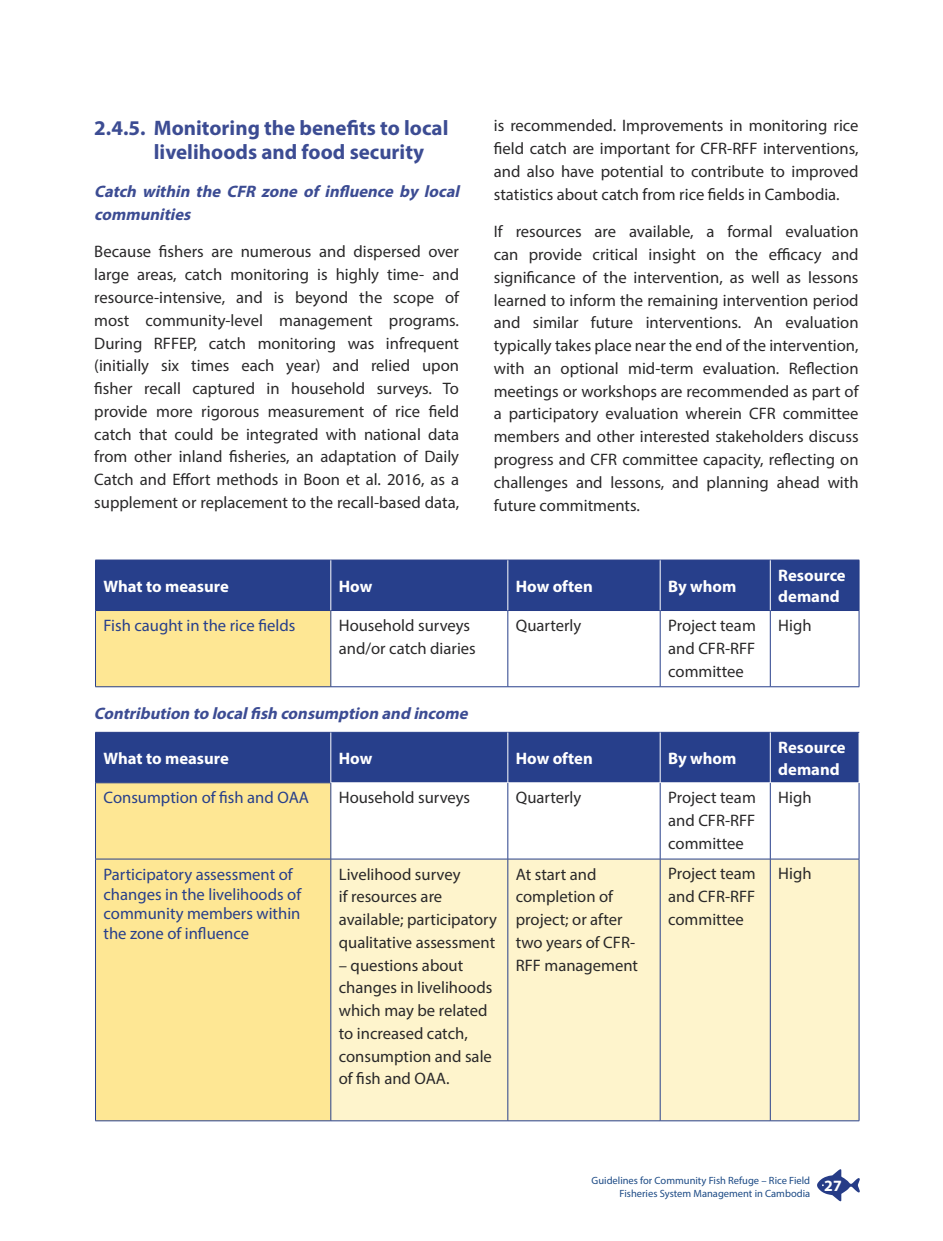
<style>
.page{position:relative;width:943px;height:1241px;background:#fff}
.page>*{position:absolute;margin:0;border:0;box-sizing:border-box;transform-origin:0 0}
.t1{font:700 21px/24.5px "Myriad Pro";color:#3c4c93}
.t2{font:16.62px/22.8px "Myriad Pro";color:#292829;text-align:justify}
.t3{font:16.62px/19.9px "Myriad Pro";color:#273f8b}
.t4{font:italic 700 16.62px/22.8px "Myriad Pro";color:#3c4c93}
.t5{font:700 16.62px/21.5px "Myriad Pro";color:#fff}
.t6{font:700 15.75px "Myriad Pro";color:#fff}
.t7{font:10.5px/12.6px "Myriad Pro";color:#1c4a85;text-align:right}
</style>
<div class="page">
<div style="left:96px;top:560px;width:762px;height:50px;background:#273f8b"></div>
<div style="left:95px;top:610px;width:236px;height:76px;background:#fee794"></div>
<hr style="left:95px;top:610px;width:1px;height:76px;background:#273f8b">
<hr style="left:95px;top:686px;width:236px;height:1px;background:#273f8b">
<hr style="left:331px;top:686px;width:177px;height:1px;background:#273f8b">
<hr style="left:508px;top:686px;width:152px;height:1px;background:#273f8b">
<hr style="left:660px;top:686px;width:110px;height:1px;background:#273f8b">
<hr style="left:770px;top:686px;width:89px;height:1px;background:#273f8b">
<hr style="left:330px;top:610px;width:1px;height:76px;background:#273f8b">
<hr style="left:507px;top:610px;width:1px;height:76px;background:#273f8b">
<hr style="left:660px;top:610px;width:1px;height:76px;background:#273f8b">
<hr style="left:770px;top:610px;width:1px;height:76px;background:#273f8b">
<hr style="left:858px;top:610px;width:1px;height:76px;background:#273f8b">
<hr style="left:95px;top:559px;width:236px;height:1px;background:#263c87">
<hr style="left:95px;top:560px;width:1px;height:50px;background:#263c87">
<hr style="left:331px;top:559px;width:177px;height:1px;background:#263c87">
<hr style="left:508px;top:559px;width:152px;height:1px;background:#263c87">
<hr style="left:660px;top:559px;width:110px;height:1px;background:#263c87">
<hr style="left:770px;top:559px;width:89px;height:1px;background:#263c87">
<hr style="left:858px;top:560px;width:1px;height:50px;background:#263c87">
<hr style="left:95px;top:610px;width:236px;height:1px;background:#263c87">
<hr style="left:331px;top:610px;width:177px;height:1px;background:#263c87">
<hr style="left:508px;top:610px;width:152px;height:1px;background:#263c87">
<hr style="left:660px;top:610px;width:110px;height:1px;background:#263c87">
<hr style="left:770px;top:610px;width:89px;height:1px;background:#263c87">
<hr style="left:330px;top:560px;width:1px;height:50px;background:#fff">
<hr style="left:507px;top:560px;width:1px;height:50px;background:#fff">
<hr style="left:660px;top:560px;width:1px;height:50px;background:#fff">
<hr style="left:770px;top:560px;width:1px;height:50px;background:#fff">
<div style="left:96px;top:733px;width:762px;height:49px;background:#273f8b"></div>
<div style="left:96px;top:783px;width:234px;height:337px;background:#fee794"></div>
<div style="left:331px;top:859px;width:527px;height:261px;background:#fef4cc"></div>
<hr style="left:95px;top:782px;width:1px;height:76px;background:#273f8b">
<hr style="left:95px;top:859px;width:1px;height:261px;background:#273f8b">
<hr style="left:95px;top:858px;width:236px;height:1px;background:#273f8b">
<hr style="left:95px;top:1120px;width:236px;height:1px;background:#273f8b">
<hr style="left:330px;top:859px;width:1px;height:261px;background:#273f8b">
<hr style="left:331px;top:858px;width:177px;height:1px;background:#273f8b">
<hr style="left:331px;top:1120px;width:177px;height:1px;background:#273f8b">
<hr style="left:507px;top:859px;width:1px;height:261px;background:#273f8b">
<hr style="left:508px;top:858px;width:152px;height:1px;background:#273f8b">
<hr style="left:508px;top:1120px;width:152px;height:1px;background:#273f8b">
<hr style="left:660px;top:859px;width:1px;height:261px;background:#273f8b">
<hr style="left:660px;top:858px;width:110px;height:1px;background:#273f8b">
<hr style="left:660px;top:1120px;width:110px;height:1px;background:#273f8b">
<hr style="left:770px;top:859px;width:1px;height:261px;background:#273f8b">
<hr style="left:770px;top:858px;width:89px;height:1px;background:#273f8b">
<hr style="left:858px;top:859px;width:1px;height:261px;background:#273f8b">
<hr style="left:770px;top:1120px;width:89px;height:1px;background:#273f8b">
<hr style="left:331px;top:732px;width:177px;height:1px;background:#273f8b">
<hr style="left:508px;top:732px;width:152px;height:1px;background:#273f8b">
<hr style="left:660px;top:732px;width:110px;height:1px;background:#273f8b">
<hr style="left:770px;top:732px;width:89px;height:1px;background:#273f8b">
<hr style="left:330px;top:782px;width:1px;height:76px;background:#273f8b">
<hr style="left:507px;top:782px;width:1px;height:76px;background:#273f8b">
<hr style="left:660px;top:782px;width:1px;height:76px;background:#273f8b">
<hr style="left:770px;top:782px;width:1px;height:76px;background:#273f8b">
<hr style="left:858px;top:782px;width:1px;height:76px;background:#273f8b">
<hr style="left:95px;top:732px;width:236px;height:1px;background:#263c87">
<hr style="left:95px;top:732px;width:1px;height:50px;background:#263c87">
<hr style="left:95px;top:782px;width:235px;height:1px;background:#263c87">
<hr style="left:330px;top:732px;width:1px;height:50px;background:#fff">
<hr style="left:507px;top:732px;width:1px;height:50px;background:#fff">
<hr style="left:660px;top:732px;width:1px;height:50px;background:#fff">
<hr style="left:770px;top:732px;width:1px;height:50px;background:#fff">
<svg style="left:817px;top:1169px;width:42px;height:32px"></svg>
<p class="t1" style="left:154px;top:115px;width:296px;text-indent:-60px">2.4.5. Monitoring the benefits to local livelihoods and food security</p>
<p class="t4" style="left:94px;top:179px;width:370px">Catch within the CFR zone of influence by local communities</p>
<p class="t2" style="left:94px;top:240px;width:366px">Because fishers are numerous and dispersed over large areas, catch monitoring is highly time- and resource-intensive, and is beyond the scope of most community-level management programs.<br>During RFFEP, catch monitoring was infrequent (initially six times each year) and relied upon fisher recall captured in household surveys. To provide more rigorous measurement of rice field catch that could be integrated with national data from other inland fisheries, an adaptation of Daily Catch and Effort methods in Boon et al. 2016, as a supplement or replacement to the recall-based data,</p>
<p class="t2" style="left:494px;top:114px;width:366px">is recommended. Improvements in monitoring rice field catch are important for CFR-RFF interventions, and also have potential to contribute to improved statistics about catch from rice fields in Cambodia.</p>
<p class="t2" style="left:494px;top:220px;width:366px">If resources are available, a formal evaluation can provide critical insight on the efficacy and significance of the intervention, as well as lessons learned to inform the remaining intervention period and similar future interventions. An evaluation typically takes place near the end of the intervention, with an optional mid-term evaluation. Reflection meetings or workshops are recommended as part of a participatory evaluation wherein CFR committee members and other interested stakeholders discuss progress and CFR committee capacity, reflecting on challenges and lessons, and planning ahead with future commitments.</p>
<p class="t5" style="left:104px;top:574px;width:127px">What to measure</p>
<p class="t5" style="left:339px;top:574px;width:35px">How</p>
<p class="t5" style="left:516px;top:574px;width:78px">How often</p>
<p class="t5" style="left:668px;top:574px;width:70px">By whom</p>
<p class="t5" style="left:778px;top:563px;width:69px">Resource demand</p>
<p class="t3" style="left:103px;top:615px;width:193px">Fish caught in the rice fields</p>
<p class="t2" style="left:339px;top:613px;width:138px">Household surveys and/or catch diaries</p>
<p class="t2" style="left:516px;top:613px;width:67px">Quarterly</p>
<p class="t2" style="left:668px;top:613px;width:89px">Project team and CFR-RFF committee</p>
<p class="t2" style="left:778px;top:613px;width:35px">High</p>
<p class="t4" style="left:94px;top:701px;width:379px">Contribution to localfish consumption and income</p>
<p class="t5" style="left:104px;top:746px;width:127px">What to measure</p>
<p class="t5" style="left:339px;top:746px;width:35px">How</p>
<p class="t5" style="left:516px;top:746px;width:78px">How often</p>
<p class="t5" style="left:668px;top:746px;width:70px">By whom</p>
<p class="t5" style="left:778px;top:736px;width:69px">Resource demand</p>
<p class="t3" style="left:103px;top:787px;width:207px">Consumption of fish and OAA</p>
<p class="t2" style="left:339px;top:786px;width:133px">Household surveys</p>
<p class="t2" style="left:516px;top:786px;width:67px">Quarterly</p>
<p class="t2" style="left:668px;top:786px;width:89px">Project team and CFR-RFF committee</p>
<p class="t2" style="left:778px;top:786px;width:35px">High</p>
<p class="t3" style="left:103px;top:863px;width:199px">Participatory assessment of changes in the livelihoods of community members within the zone of influence</p>
<p class="t2" style="left:339px;top:862px;width:159px;text-align:left">Livelihood survey<br>if resources are available; participatory qualitative assessment</p>
<p class="t2" style="left:339px;top:953px;width:155px;text-align:left">– questions about changes in livelihoods which may be related to increased catch, consumption and sale of fish and OAA.</p>
<p class="t2" style="left:516px;top:862px;width:124px;text-align:left">At start and completion of project; or after two years of CFR-<br>RFF management</p>
<p class="t2" style="left:668px;top:862px;width:89px">Project team and CFR-RFF committee</p>
<p class="t2" style="left:778px;top:862px;width:35px">High</p>
<p class="t7" style="left:591px;top:1174px;width:220px">Guidelines for Community Fish Refuge – Rice Field<br>Fisheries System Management in Cambodia</p>
<p class="t6" style="left:824px;top:1174px;width:19px">27</p>
</div>
